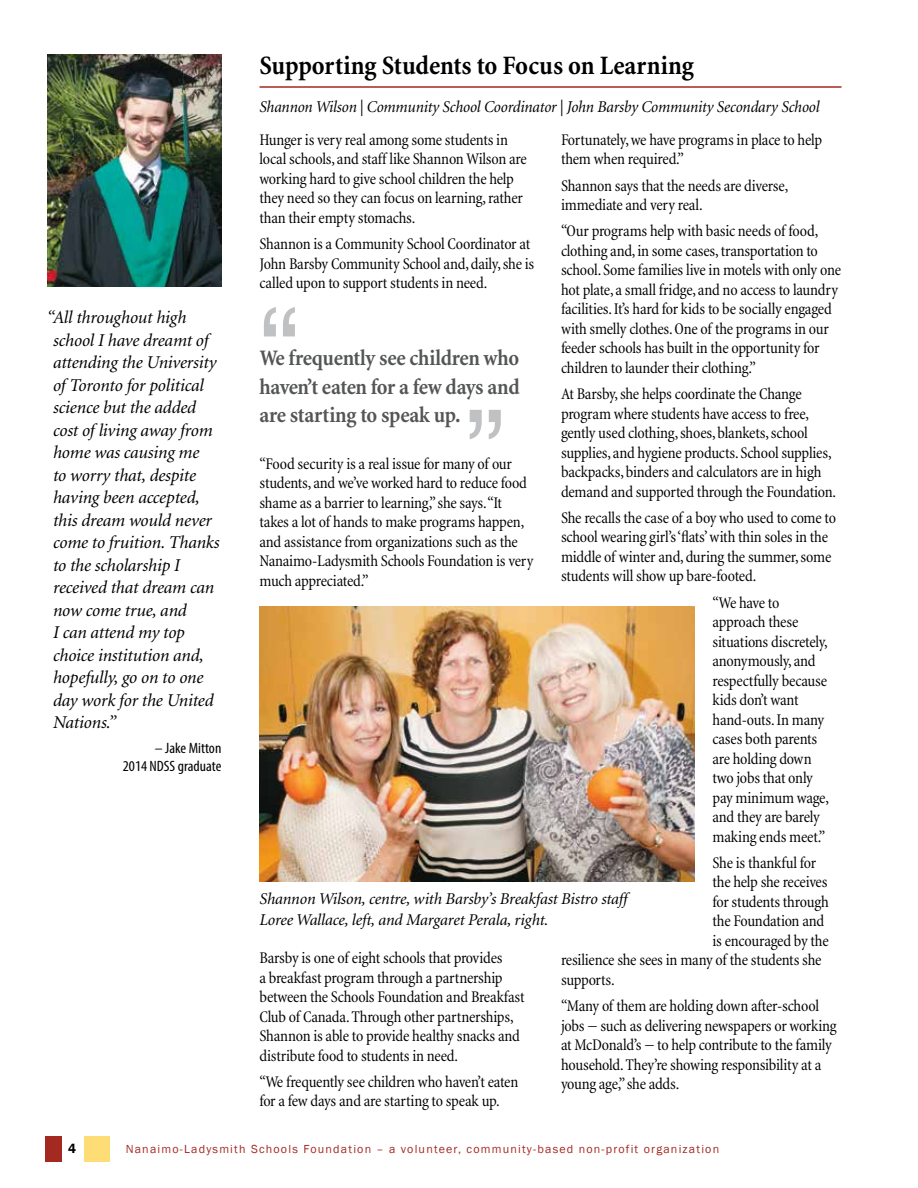
<style>
.page{position:relative;width:918px;height:1188px;background:#fff}
.page>*{position:absolute;margin:0;border:0;box-sizing:border-box;transform-origin:0 0}
.t1{font:115.5px "Helvetica";color:#c0c1c2}
.t2{font:700 condensed 27px "Minion";letter-spacing:-.005em;color:#000}
.t3{font:700 condensed 22.5px/28.5px "Minion";letter-spacing:-.015em;color:#545555;text-align:justify}
.t4{font:italic 18px/22.5px "Minion";letter-spacing:-.01em;color:#000}
.t5{font:condensed 16.5px/19.5px "Minion";letter-spacing:-.015em;color:#000}
.t6{font:italic 16.5px/21px "Minion";letter-spacing:-.01em;color:#000}
.t7{font:italic 16.5px "Minion";letter-spacing:-.01em;color:#000;scale:.95 1}
.t8{font:condensed 15px/18px "Myriad Pro";color:#000;text-align:right;scale:1.05 1}
.t9{font:600 13.5px "Franklin Gothic";color:#000}
.t10{font:12px "Franklin Gothic";letter-spacing:.1em;color:#a32921}
</style>
<div class="page">
<div style="left:45px;top:1136px;width:17px;height:25px;background:#a32921"></div>
<div style="left:84px;top:1136px;width:26px;height:25px;background:#ffdd76"></div>
<hr style="left:260px;top:86px;width:582px;height:2px;background:#a32921">
<img style="left:260px;top:606px;width:434px;height:276px">
<img style="left:47px;top:54px;width:174px;height:232px">
<p class="t4" style="left:53px;top:307px;width:168px;text-indent:-6px">“All throughout high school I have dreamt of attending the University of Toronto for political science but the added cost of living away from home was causing me<br>to worry that, despite having been accepted, this dream would never come to fruition. Thanks to the scholarship I received that dream can now come true, and<br>I can attend my top choice institution and, hopefully, go on to one day work for the United<br>Nations.”</p>
<p class="t8" style="left:123px;top:739px;width:95px">– Jake Mitton<br>2014 NDSS graduate</p>
<h2 class="t2" style="left:260px;top:51px;width:436px">Supporting Students to Focus on Learning</h2>
<p class="t7" style="left:260px;top:98px;width:591px">Shannon Wilson | Community School Coordinator | John Barsby Community Secondary School</p>
<p class="t5" style="left:260px;top:130px;width:269px">Hunger is very real among some students in local schools, and staff like Shannon Wilson are working hard to give school children the help they need so they can focus on learning, rather than their empty stomachs.</p>
<p class="t5" style="left:260px;top:234px;width:276px">Shannon is a Community School Coordinator at<br>John Barsby Community School and, daily, she is called upon to support students in need.</p>
<h1 class="t1" style="left:260px;top:283px;width:40px">“</h1>
<h3 class="t3" style="left:260px;top:344px;width:262px">We frequently see children who haven’t eaten for a few days and are starting to speak up.</h3>
<p class="t5" style="left:561px;top:130px;width:263px">Fortunately, we have programs in place to help them when required.”</p>
<p class="t5" style="left:561px;top:176px;width:229px">Shannon says that the needs are diverse, immediate and very real.</p>
<p class="t5" style="left:561px;top:222px;width:282px">“Our programs help with basic needs of food, clothing and, in some cases, transportation to school. Some families live in motels with only one hot plate, a small fridge, and no access to laundry facilities. It’s hard for kids to be socially engaged with smelly clothes. One of the programs in our feeder schools has built in the opportunity for children to launder their clothing.”</p>
<p class="t5" style="left:561px;top:385px;width:277px">At Barsby, she helps coordinate the Change program where students have access to free, gently used clothing, shoes, blankets, school supplies, and hygiene products. School supplies, backpacks, binders and calculators are in high demand and supported through the Foundation.</p>
<p class="t5" style="left:561px;top:508px;width:277px">She recalls the case of a boy who used to come to school wearing girl’s ‘flats’ with thin soles in the middle of winter and, during the summer, some students will show up bare-footed.</p>
<p class="t5" style="left:713px;top:593px;width:118px">“We have to approach these situations discretely, anonymously, and respectfully because kids don’t want hand-outs. In many cases both parents are holding down two jobs that only pay minimum wage, and they are barely making ends meet.”</p>
<p class="t5" style="left:713px;top:853px;width:105px">She is thankful for</p>
<p class="t5" style="left:713px;top:873px;width:117px">the help she receives</p>
<p class="t5" style="left:713px;top:892px;width:118px">for students through</p>
<p class="t5" style="left:713px;top:912px;width:113px">the Foundation and</p>
<p class="t5" style="left:713px;top:931px;width:118px">is encouraged by the</p>
<p class="t5" style="left:561px;top:951px;width:262px">resilience she sees in many of the students she</p>
<p class="t5" style="left:561px;top:970px;width:55px">supports.</p>
<p class="t5" style="left:561px;top:997px;width:277px">“Many of them are holding down after-school jobs − such as delivering newspapers or working at McDonald’s − to help contribute to the family household. They’re showing responsibility at a young age,” she adds.</p>
<h1 class="t1" style="left:467px;top:385px;width:40px">”</h1>
<p class="t5" style="left:260px;top:454px;width:275px">“Food security is a real issue for many of our students, and we’ve worked hard to reduce food shame as a barrier to learning,” she says. “It takes a lot of hands to make programs happen, and assistance from organizations such as the Nanaimo-Ladysmith Schools Foundation is very much appreciated.”</p>
<p class="t6" style="left:260px;top:889px;width:370px">Shannon Wilson, centre, with Barsby’s Breakfast Bistro staff<br>Loree Wallace, left, and Margaret Perala, right.</p>
<p class="t5" style="left:260px;top:948px;width:267px">Barsby is one of eight schools that provides<br>a breakfast program through a partnership between the Schools Foundation and Breakfast Club of Canada. Through other partnerships, Shannon is able to provide healthy snacks and distribute food to students in need.</p>
<p class="t5" style="left:260px;top:1072px;width:260px">“We frequently see children who haven’t eaten for a few days and are starting to speak up.</p>
<p class="t9" style="left:68px;top:1140px;width:9px">4</p>
<p class="t10" style="left:126px;top:1141px;width:595px">Nanaimo-Ladysmith Schools Foundation – a volunteer, community-based non-profit organization</p>
</div>
